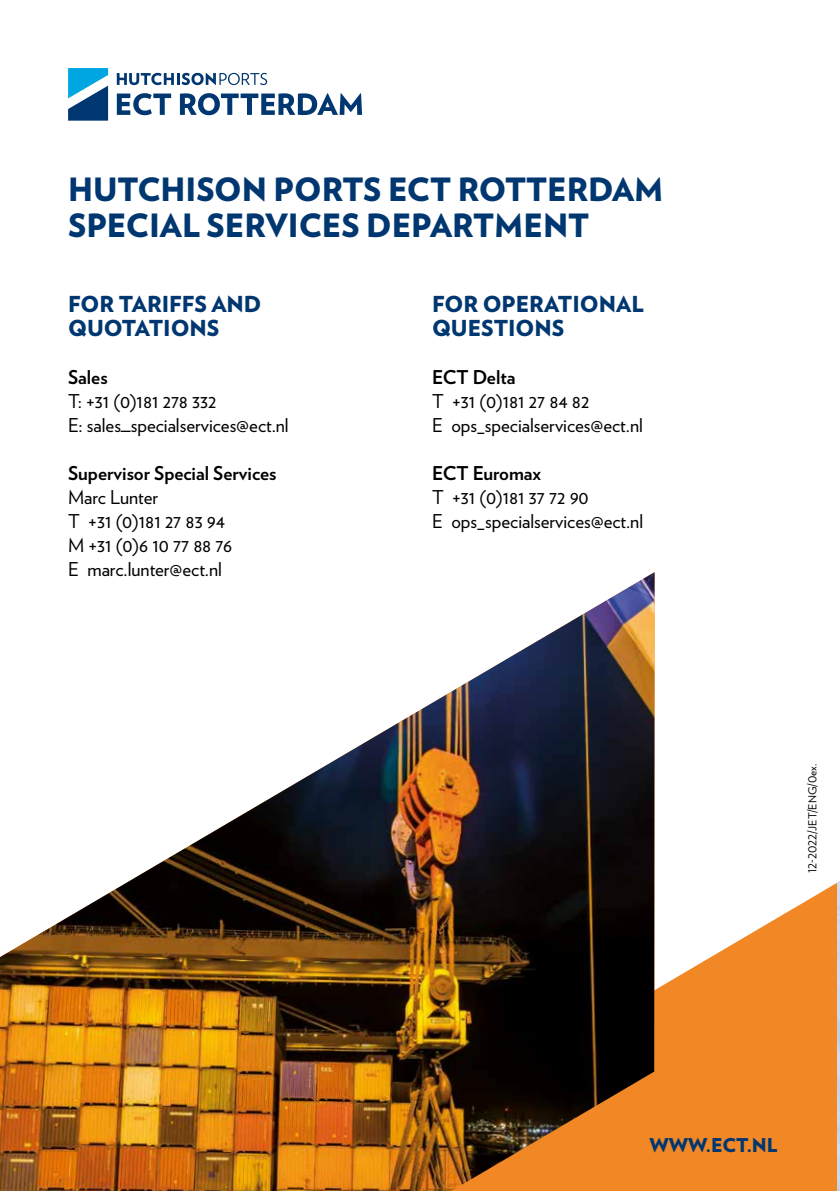
<style>
.page{position:relative;width:840px;height:1191px;background:#fff}
.page>*{position:absolute;margin:0;border:0;box-sizing:border-box;transform-origin:0 0}
.t1{font:900 32px/36px "Verlag";color:#003770}
.t2{font:900 22px/24px "Verlag";color:#003770}
.t3{font:19px/24px "Verlag";color:#000}
.t4{font:700 19px "Verlag";color:#000}
.t5{font:900 19px "Verlag";color:#003770}
.t6{font:11px "Verlag";color:#000}
</style>
<div class="page">
<svg style="left:654px;top:881px;width:182px;height:310px;fill:#f18825"></svg>
<img style="left:836px;top:881px;width:3px;height:310px">
<svg style="left:117px;top:73px;width:150px;height:12px"></svg>
<svg style="left:68px;top:68px;width:40px;height:53px"></svg>
<svg style="left:117px;top:93px;width:54px;height:22px"></svg>
<svg style="left:180px;top:93px;width:182px;height:22px"></svg>
<img style="left:0;top:572px;width:654px;height:619px">
<h1 class="t1" style="left:68px;top:170px;width:596px">HUTCHISON PORTS ECT ROTTERDAM<br>SPECIAL SERVICES DEPARTMENT</h1>
<p class="t2" style="left:68px;top:291px;width:195px">FOR TARIFFS AND<br>QUOTATIONS</p>
<p class="t4" style="left:68px;top:362px;width:41px">Sales</p>
<p class="t3" style="left:68px;top:388px;width:222px">T: +31 (0)181 278 332<br>E: sales_specialservices@ect.nl</p>
<p class="t4" style="left:68px;top:458px;width:210px">Supervisor Special Services</p>
<p class="t3" style="left:68px;top:484px;width:166px">Marc Lunter<br>T +31 (0)181 27 83 94<br>M +31 (0)6 10 77 88 76<br>E marc.lunter@ect.nl</p>
<p class="t2" style="left:432px;top:291px;width:213px">FOR OPERATIONAL<br>QUESTIONS</p>
<p class="t4" style="left:432px;top:362px;width:85px">ECT Delta</p>
<p class="t3" style="left:432px;top:388px;width:212px">T +31 (0)181 27 84 82<br>E ops_specialservices@ect.nl</p>
<p class="t4" style="left:432px;top:458px;width:111px">ECT Euromax</p>
<p class="t3" style="left:432px;top:484px;width:212px">T +31 (0)181 37 72 90<br>E ops_specialservices@ect.nl</p>
<p class="t6" style="left:803px;top:873px;width:111px;rotate:-90deg">12-2022/JET/ENG/0ex.</p>
<p class="t5" style="left:649px;top:1129px;width:129px">WWW.ECT.NL</p>
</div>
